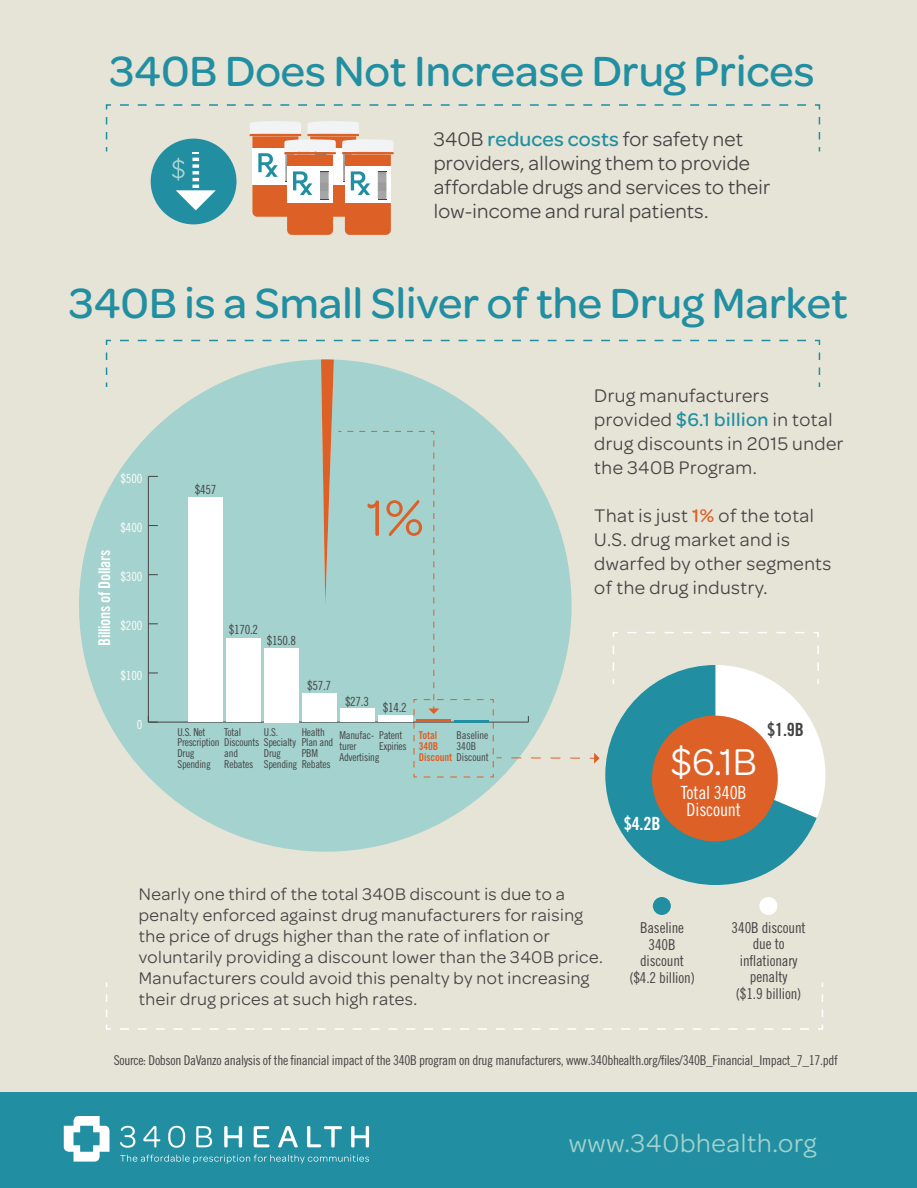
<style>
.page{position:relative;width:917px;height:1188px;background:#fff}
.page>*{position:absolute;margin:0;border:0;box-sizing:border-box;transform-origin:0 0}
.t1{font:54px "Omnes";color:#dd6027}
.t2{font:500 45px "Omnes";color:#218fa1}
.t3{font:39.9px "Omnes";color:#fff}
.t4{font:27px "Omnes";letter-spacing:.025em;color:#a4d2ce}
.t5{font:21px/24px "Omnes";letter-spacing:.01em;color:#444}
.t6{font:19.5px/24px "Omnes";letter-spacing:.025em;color:#444}
.t7{font:18.15px/16.4px "Trade Gothic LT Std Cn 18";letter-spacing:-.01em;color:#fff;text-align:center}
.t8{font:18.15px "Trade Gothic LT Std Bd Cn 20";color:#fff}
.t9{font:18.15px "Trade Gothic LT Std Bd Cn 20";color:#444}
.t10{font:18px/21px "Omnes";letter-spacing:.025em;color:#444}
.t11{font:16.2px "Trade Gothic LT Std Bd Cn 20";letter-spacing:-.025em;color:#fff}
.t12{font:15px/16.5px "Trade Gothic LT Std Cn 18";letter-spacing:-.01em;color:#444;text-align:center}
.t13{font:13.5px "Trade Gothic LT Std Cn 18";letter-spacing:-.025em;color:#444}
.t14{font:12.6px "Trade Gothic LT Std Cn 18";letter-spacing:-.025em;color:#444}
.t15{font:12.6px "Trade Gothic LT Std Cn 18";letter-spacing:-.01em;color:#fff}
.t16{font:10.8px/10.8px "Trade Gothic LT Std Cn 18";letter-spacing:-.025em;color:#444}
.t17{font:10.8px/10.8px "Trade Gothic LT Std Bd Cn 20";letter-spacing:-.01em;color:#dd6027}
.s1{font-weight:500;color:#218fa1}
.s2{font-family:"Trade Gothic LT Std Cn 18";color:#444}
.s3{font-weight:500;color:#dd6027}
</style>
<div class="page">
<div style="left:0;top:0;width:916px;height:1188px;background:#e6e4d7"></div>
<div style="left:0;top:1092px;width:916px;height:96px;background:#218fa1"></div>
<svg style="left:79px;top:359px;width:422px;height:493px;fill:#a4d2ce"></svg>
<svg style="left:105px;top:339px;width:7px;height:36px"></svg>
<svg style="left:120px;top:339px;width:700px;height:6px"></svg>
<svg style="left:818px;top:352px;width:2px;height:35px"></svg>
<hr style="left:148px;top:722px;width:380px;height:1px;background:#444">
<hr style="left:148px;top:476px;width:1px;height:246px;background:#444">
<svg style="left:148px;top:716px;width:10px;height:7px"></svg>
<div style="left:340px;top:709px;width:34px;height:13px;background:#fff"></div>
<div style="left:302px;top:694px;width:34px;height:28px;background:#fff"></div>
<div style="left:264px;top:648px;width:34px;height:74px;background:#fff"></div>
<div style="left:226px;top:638px;width:34px;height:84px;background:#fff"></div>
<div style="left:188px;top:498px;width:34px;height:224px;background:#fff"></div>
<svg style="left:321px;top:359px;width:20px;height:247px;background:#b7ad98"></svg>
<svg style="left:612px;top:632px;width:6px;height:33px"></svg>
<svg style="left:627px;top:632px;width:192px;height:5px"></svg>
<svg style="left:816px;top:646px;width:10px;height:172px"></svg>
<svg style="left:605px;top:665px;width:211px;height:220px"></svg>
<div style="left:652px;top:716px;width:125px;height:125px;background:#dd6027;border-radius:50%"></div>
<svg style="left:106px;top:994px;width:5px;height:36px"></svg>
<svg style="left:120px;top:1024px;width:703px;height:6px"></svg>
<svg style="left:821px;top:982px;width:2px;height:35px"></svg>
<div style="left:652px;top:897px;width:18px;height:18px;background:#218fa1;border-radius:50%"></div>
<div style="left:759px;top:897px;width:18px;height:18px;background:#fff;border-radius:50%"></div>
<svg style="left:347px;top:430px;width:233px;height:348px;background:#add3ce"></svg>
<svg style="left:590px;top:753px;width:9px;height:11px"></svg>
<svg style="left:120px;top:1155px;width:249px;height:9px"></svg>
<svg style="left:278px;top:1126px;width:20px;height:22px"></svg>
<svg style="left:307px;top:1126px;width:35px;height:21px"></svg>
<svg style="left:351px;top:1126px;width:18px;height:21px"></svg>
<svg style="left:120px;top:1126px;width:15px;height:22px"></svg>
<svg style="left:143px;top:1126px;width:17px;height:21px"></svg>
<svg style="left:168px;top:1126px;width:17px;height:22px"></svg>
<svg style="left:196px;top:1126px;width:16px;height:21px"></svg>
<svg style="left:224px;top:1126px;width:18px;height:21px"></svg>
<svg style="left:254px;top:1126px;width:15px;height:21px"></svg>
<svg style="left:64px;top:1116px;width:45px;height:46px"></svg>
<svg style="left:105px;top:104px;width:6px;height:36px"></svg>
<svg style="left:120px;top:104px;width:700px;height:6px"></svg>
<svg style="left:818px;top:117px;width:2px;height:35px"></svg>
<svg style="left:249px;top:121px;width:145px;height:114px;background:#dfb29a"></svg>
<div style="left:151px;top:139px;width:85px;height:85px;background:#218fa1;border-radius:50%"></div>
<svg style="left:172px;top:153px;width:44px;height:57px"></svg>
<h2 class="t2" style="left:110px;top:40px;width:706px">340B Does Not Increase Drug Prices</h2>
<p class="t5" style="left:434px;top:126px;width:338px">340B <span class="s1">reduces costs</span> for safety net providers, allowing them to provide affordable drugs and services to their low-income and rural patients.</p>
<h2 class="t2" style="left:69px;top:272px;width:780px">340B is a Small Sliver of the Drug Market</h2>
<p class="t15" style="left:120px;top:471px;width:23px">$500</p>
<p class="t11" style="left:94px;top:646px;width:98px;rotate:-90deg">Billions of Dollars</p>
<p class="t15" style="left:120px;top:520px;width:23px">$400</p>
<p class="t15" style="left:120px;top:569px;width:23px">$300</p>
<p class="t15" style="left:120px;top:619px;width:23px">$200</p>
<p class="t15" style="left:120px;top:668px;width:23px">$100</p>
<p class="t15" style="left:137px;top:717px;width:7px">0</p>
<p class="t14" style="left:195px;top:482px;width:23px">$457</p>
<h1 class="t1" style="left:366px;top:481px;width:59px">1%</h1>
<p class="t14" style="left:229px;top:622px;width:31px">$170.2</p>
<p class="t14" style="left:267px;top:633px;width:31px">$150.8</p>
<p class="t14" style="left:307px;top:678px;width:25px">$57.7</p>
<p class="t14" style="left:345px;top:697px;width:63px">$27.3 $14.2</p>
<p class="t16" style="left:177px;top:726px;width:120px">U.S. Net<br>Prescription Discounts Specialty<br>Drug<br>Spending</p>
<p class="t16" style="left:264px;top:721px;width:19px;line-height:21.6px">U.S.<br>Drug</p>
<p class="t16" style="left:264px;top:759px;width:68px">Spending Rebates</p>
<p class="t16" style="left:224px;top:721px;width:18px;line-height:21.6px">Total and</p>
<p class="t16" style="left:224px;top:759px;width:30px">Rebates</p>
<p class="t16" style="left:302px;top:726px;width:33px">Health<br>Plan and<br>PBM</p>
<p class="t16" style="left:339px;top:730px;width:41px">Manufac&shy;turer<br>Advertising</p>
<p class="t16" style="left:379px;top:730px;width:29px">Patent<br>Expiries</p>
<p class="t17" style="left:419px;top:730px;width:72px">Total<br>340B<br>Discount <span class="s2">Discount</span></p>
<p class="t16" style="left:456px;top:730px;width:33px">Baseline<br>340B</p>
<p class="t6" style="left:594px;top:382px;width:251px">Drug manufacturers provided <span class="s1">$6.1 billion</span> in total drug discounts in 2015 under the 340B Program.</p>
<p class="t6" style="left:594px;top:502px;width:238px">That is just <span class="s3">1%</span> of the total<br>U.S. drug market and is dwarfed by other segments of the drug industry.</p>
<p class="t8" style="left:624px;top:813px;width:38px">$4.2B</p>
<h3 class="t3" style="left:670px;top:734px;width:88px">$6.1B</h3>
<p class="t7" style="left:680px;top:785px;width:67px">Total 340B<br>Discount</p>
<p class="t9" style="left:767px;top:718px;width:38px">$1.9B</p>
<p class="t10" style="left:139px;top:882px;width:465px">Nearly one third of the total 340B discount is due to a penalty enforced against drug manufacturers for raising the price of drugs higher than the rate of inflation or voluntarily providing a discount lower than the 340B price.<br>Manufacturers could avoid this penalty by not increasing their drug prices at such high rates.</p>
<p class="t12" style="left:629px;top:919px;width:67px">Baseline<br>340B discount ($4.2 billion)</p>
<p class="t12" style="left:731px;top:919px;width:75px">340B discount due to inflationary penalty<br>($1.9 billion)</p>
<p class="t13" style="left:114px;top:1052px;width:725px">Source: Dobson DaVanzo analysis of the financial impact of the 340B program on drug manufacturers, www.340bhealth.org/files/340B_Financial_Impact_7_17.pdf</p>
<h3 class="t4" style="left:568px;top:1124px;width:249px">www.340bhealth.org</h3>
</div>
